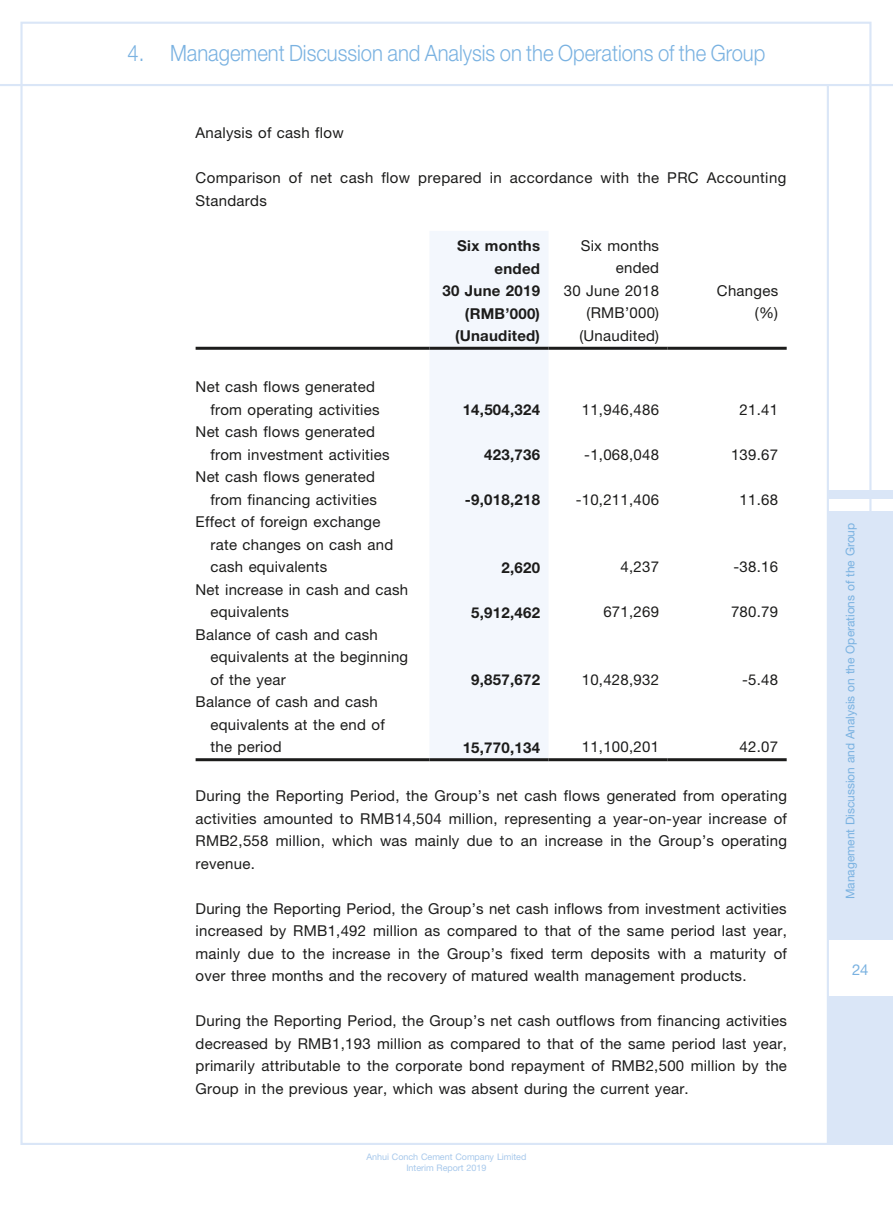
<style>
.page{position:relative;width:893px;height:1212px;background:#fff}
.page>*{position:absolute;margin:0;border:0;box-sizing:border-box;transform-origin:0 0}
.t1{font:300 22.5px "Helvetica Neue LT Std";color:#7ab2e1;scale:.9 1}
.t2{font:15px/22.5px "Helvetica Neue LT Std";letter-spacing:.015em;color:#1c1c1b}
.t3{font:700 15px/22.5px "Helvetica Neue LT Std";letter-spacing:.015em;color:#1c1c1b;text-align:right}
.t4{font:15px "Helvetica Neue LT Std";color:#7ab2e1}
.t5{font:12px "Helvetica Neue LT Std";letter-spacing:-.005em;color:#7ab2e1}
.t6{font:9px/10.8px "Helvetica Neue LT Std";letter-spacing:-.005em;color:#a7c8eb;text-align:center}
</style>
<div class="page">
<div style="left:828px;top:511px;width:65px;height:634px;background:#dae6f7"></div>
<div style="left:828px;top:490px;width:65px;height:9px;background:#dae6f7"></div>
<hr style="left:0;top:84px;width:893px;height:2px;background:#dae6f7">
<div style="left:828px;top:941px;width:65px;height:55px;background:#fff"></div>
<hr style="left:827px;top:85px;width:2px;height:1060px;background:#dae6f7">
<div style="left:429px;top:231px;width:120px;height:527px;background:#f3f7fd"></div>
<hr style="left:196px;top:347px;width:233px;height:3px;background:#1c1c1b">
<hr style="left:429px;top:347px;width:120px;height:3px;background:#1c1c1b">
<hr style="left:549px;top:347px;width:119px;height:3px;background:#1c1c1b">
<hr style="left:668px;top:347px;width:119px;height:3px;background:#1c1c1b">
<hr style="left:196px;top:758px;width:233px;height:3px;background:#1c1c1b">
<hr style="left:429px;top:758px;width:120px;height:3px;background:#1c1c1b">
<hr style="left:549px;top:758px;width:119px;height:3px;background:#1c1c1b">
<hr style="left:668px;top:758px;width:119px;height:3px;background:#1c1c1b">
<h1 class="t1" style="left:128px;top:39px;width:20px">4.</h1>
<h1 class="t1" style="left:170px;top:39px;width:663px">Management Discussion and Analysis on the Operations of the Group</h1>
<p class="t2" style="left:196px;top:121px;width:150px">Analysis of cash flow</p>
<p class="t2" style="left:196px;top:166px;width:87px">Comparison<br>Standards</p>
<p class="t2" style="left:289px;top:166px;width:15px">of</p>
<p class="t2" style="left:310px;top:166px;width:23px">net</p>
<p class="t2" style="left:340px;top:166px;width:35px">cash</p>
<p class="t2" style="left:381px;top:166px;width:30px">flow</p>
<p class="t2" style="left:418px;top:166px;width:65px">prepared</p>
<p class="t2" style="left:490px;top:166px;width:14px">in</p>
<p class="t2" style="left:510px;top:166px;width:84px">accordance</p>
<p class="t2" style="left:600px;top:166px;width:30px">with</p>
<p class="t2" style="left:637px;top:166px;width:23px">the</p>
<p class="t2" style="left:667px;top:166px;width:33px">PRC</p>
<p class="t2" style="left:707px;top:166px;width:81px">Accounting</p>
<p class="t3" style="left:442px;top:234px;width:99px">Six months ended<br>30 June 2019 (RMB‘000(</p>
<p class="t2" style="left:564px;top:234px;width:97px;text-align:right">Six months ended<br>30 June 2018 (RMB‘000(</p>
<p class="t3" style="left:455px;top:324px;width:87px">(Unaudited)</p>
<p class="t2" style="left:579px;top:324px;width:81px">(Unaudited(</p>
<p class="t2" style="left:717px;top:279px;width:63px;text-align:right">Changes %) (</p>
<p class="t2" style="left:196px;top:375px;width:181px">Net cash flows generated</p>
<p class="t2" style="left:196px;top:398px;width:186px;text-indent:15px">from operating activities<br>Net cash flows generated</p>
<p class="t3" style="left:463px;top:398px;width:79px">14,504,324</p>
<p class="t2" style="left:582px;top:398px;width:79px">11,946,486</p>
<p class="t2" style="left:740px;top:398px;width:40px">21.41</p>
<p class="t2" style="left:196px;top:443px;width:196px;text-indent:15px">from investment activities<br>Net cash flows generated</p>
<p class="t3" style="left:484px;top:443px;width:57px">423,736</p>
<p class="t2" style="left:584px;top:443px;width:76px">-1,068,048</p>
<p class="t2" style="left:731px;top:443px;width:49px">139.67</p>
<p class="t2" style="left:210px;top:488px;width:168px">from financing activities</p>
<p class="t2" style="left:196px;top:510px;width:186px">Effect of foreign exchange</p>
<p class="t2" style="left:210px;top:533px;width:184px">rate changes on cash and</p>
<p class="t3" style="left:465px;top:488px;width:77px">-9,018,218</p>
<p class="t2" style="left:576px;top:488px;width:85px">-10,211,406</p>
<p class="t2" style="left:740px;top:488px;width:40px">11.68</p>
<p class="t2" style="left:196px;top:555px;width:214px;text-indent:15px">cash equivalents<br>Net increase in cash and cash</p>
<p class="t3" style="left:501px;top:556px;width:40px">2,620</p>
<p class="t2" style="left:620px;top:555px;width:40px">4,237</p>
<p class="t2" style="left:733px;top:555px;width:46px">-38.16</p>
<p class="t2" style="left:210px;top:600px;width:80px">equivalents</p>
<p class="t2" style="left:196px;top:623px;width:184px">Balance of cash and cash</p>
<p class="t2" style="left:210px;top:645px;width:199px">equivalents at the beginning</p>
<p class="t3" style="left:471px;top:601px;width:70px">5,912,462</p>
<p class="t2" style="left:603px;top:600px;width:57px">671,269</p>
<p class="t2" style="left:731px;top:600px;width:49px">780.79</p>
<p class="t2" style="left:210px;top:668px;width:77px">of the year</p>
<p class="t2" style="left:196px;top:690px;width:184px">Balance of cash and cash</p>
<p class="t2" style="left:210px;top:713px;width:176px">equivalents at the end of</p>
<p class="t3" style="left:471px;top:668px;width:70px">9,857,672</p>
<p class="t2" style="left:582px;top:668px;width:79px">10,428,932</p>
<p class="t2" style="left:742px;top:668px;width:38px">-5.48</p>
<p class="t2" style="left:210px;top:735px;width:73px">the period</p>
<p class="t2" style="left:196px;top:784px;width:593px;text-align:right">During the Reporting Period, the Group s’ net cash flows generated from operating of</p>
<p class="t2" style="left:582px;top:735px;width:79px">11,100,201</p>
<p class="t2" style="left:740px;top:735px;width:40px">42.07</p>
<p class="t3" style="left:463px;top:736px;width:79px">15,770,134</p>
<p class="t2" style="left:196px;top:807px;width:62px">activities</p>
<p class="t2" style="left:263px;top:807px;width:71px">amounted</p>
<p class="t2" style="left:360px;top:807px;width:83px">RMB14,504</p>
<p class="t2" style="left:449px;top:807px;width:51px">million,</p>
<p class="t2" style="left:505px;top:807px;width:88px">representing</p>
<p class="t2" style="left:709px;top:807px;width:60px">increase</p>
<p class="t2" style="left:340px;top:807px;width:15px">to</p>
<p class="t2" style="left:613px;top:807px;width:90px">year-on-year</p>
<p class="t2" style="left:598px;top:807px;width:10px">a</p>
<p class="t2" style="left:659px;top:829px;width:57px">Group s’</p>
<p class="t2" style="left:196px;top:829px;width:74px">RMB2,558 revenue.</p>
<p class="t2" style="left:196px;top:897px;width:593px;text-align:right">During the Reporting Period, the Group s’ net cash inflows from investment activities year,</p>
<p class="t2" style="left:276px;top:829px;width:51px">million,</p>
<p class="t2" style="left:332px;top:829px;width:42px">which</p>
<p class="t2" style="left:415px;top:829px;width:46px">mainly</p>
<p class="t2" style="left:467px;top:829px;width:27px">due</p>
<p class="t2" style="left:545px;top:829px;width:60px">increase</p>
<p class="t2" style="left:610px;top:829px;width:13px">in</p>
<p class="t2" style="left:630px;top:829px;width:23px">the</p>
<p class="t2" style="left:721px;top:829px;width:67px">operating</p>
<p class="t2" style="left:500px;top:829px;width:15px">to</p>
<p class="t2" style="left:380px;top:829px;width:29px">was</p>
<p class="t2" style="left:521px;top:829px;width:18px">an</p>
<p class="t2" style="left:578px;top:919px;width:15px">of</p>
<p class="t2" style="left:196px;top:919px;width:69px">increased</p>
<p class="t2" style="left:270px;top:919px;width:18px">by</p>
<p class="t2" style="left:293px;top:919px;width:74px">RMB1,492</p>
<p class="t2" style="left:373px;top:919px;width:46px">million</p>
<p class="t2" style="left:447px;top:919px;width:72px">compared</p>
<p class="t2" style="left:545px;top:919px;width:28px">that</p>
<p class="t2" style="left:598px;top:919px;width:23px">the</p>
<p class="t2" style="left:671px;top:919px;width:46px">period</p>
<p class="t2" style="left:722px;top:919px;width:26px">last</p>
<p class="t2" style="left:524px;top:919px;width:15px">to</p>
<p class="t2" style="left:425px;top:919px;width:17px">as</p>
<p class="t2" style="left:627px;top:919px;width:39px">same</p>
<p class="t2" style="left:447px;top:942px;width:57px">Group s’</p>
<p class="t2" style="left:510px;top:942px;width:35px">fixed</p>
<p class="t2" style="left:774px;top:942px;width:15px">of</p>
<p class="t2" style="left:196px;top:942px;width:552px">mainly<br>over three months and the recovery of matured wealth management products.</p>
<p class="t2" style="left:196px;top:1009px;width:593px;text-align:justify">During the Reporting Period, the Group s’ net cash outflows from financing activities decreased by RMB1,193 million as compared to that of the same period last year, primarily attributable to the corporate bond repayment of RMB2,500 million by the Group in the previous year, which was absent during the current year.</p>
<p class="t2" style="left:248px;top:942px;width:27px">due</p>
<p class="t2" style="left:303px;top:942px;width:23px">the</p>
<p class="t2" style="left:332px;top:942px;width:60px">increase</p>
<p class="t2" style="left:398px;top:942px;width:13px">in</p>
<p class="t2" style="left:418px;top:942px;width:23px">the</p>
<p class="t2" style="left:591px;top:942px;width:61px">deposits</p>
<p class="t2" style="left:658px;top:942px;width:30px">with</p>
<p class="t2" style="left:710px;top:942px;width:58px">maturity</p>
<p class="t2" style="left:281px;top:942px;width:15px">to</p>
<p class="t2" style="left:552px;top:942px;width:33px">term</p>
<p class="t2" style="left:694px;top:942px;width:10px">a</p>
<p class="t6" style="left:366px;top:1151px;width:161px">Anhui Conch Cement Company Limited<br>Interim Report 2019</p>
<p class="t5" style="left:843px;top:899px;width:377px;rotate:-90deg">Management Discussion and Analysis on the Operations of the Group</p>
<p class="t4" style="left:852px;top:960px;width:18px">24</p>
</div>
